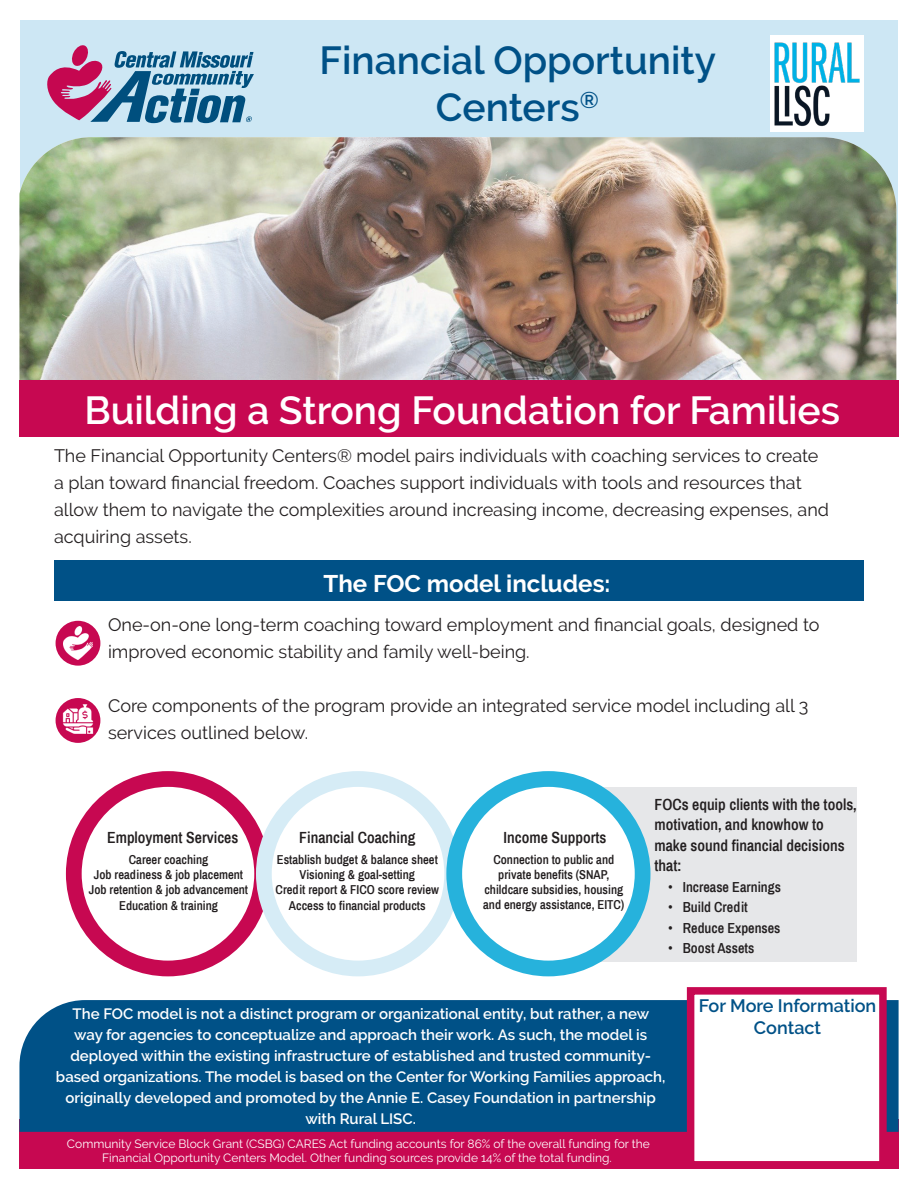
<style>
.page{position:relative;width:918px;height:1188px;background:#fff}
.page>*{position:absolute;margin:0;border:0;box-sizing:border-box;transform-origin:0 0}
.t1{font:600 39px "Raleway";color:#fff}
.t2{font:600 39px "Raleway";color:#005187}
.t3{font:700 24px "Raleway";color:#fff}
.t4{font:18px/27px "Raleway";color:#231f20}
.t5{font:600 18px/21.6px "Raleway";color:#005187;text-align:center}
.t6{font:600 15.75px/20.4px "Archivo Narrow";color:#231f20}
.t7{font:600 15px/21px "Raleway";color:#fff;text-align:center}
.t8{font:600 14.1px "Archivo Narrow";color:#231f20}
.t9{font:600 12.6px/15.1px "Archivo Narrow";color:#231f20;text-align:center}
.t10{font:12px/14.4px "Raleway";color:#fff;text-align:center}
</style>
<div class="page">
<div style="left:19px;top:1119px;width:880px;height:50px;background:#c70851"></div>
<div style="left:20px;top:20px;width:878px;height:284px;background:#cde7f4"></div>
<div style="left:19px;top:1000px;width:880px;height:132px;background:#005187"></div>
<svg style="left:47px;top:45px;width:207px;height:78px"></svg>
<img style="left:19px;top:137px;width:877px;height:243px">
<div style="left:19px;top:380px;width:880px;height:56px;background:#c70851"></div>
<div style="left:56px;top:621px;width:44px;height:45px;background:#c70851;border-radius:50%"></div>
<img style="left:64px;top:627px;width:28px;height:33px">
<div style="left:56px;top:698px;width:44px;height:45px;background:#c70851;border-radius:50%"></div>
<img style="left:59px;top:702px;width:38px;height:32px">
<div style="left:54px;top:560px;width:810px;height:41px;background:#005187"></div>
<div style="left:599px;top:787px;width:257px;height:174px;background:#e6e7e9"></div>
<div style="left:66px;top:771px;width:204px;height:205px;border:16px solid #c70851;border-radius:50%"></div>
<div style="left:256px;top:771px;width:204px;height:205px;border:16px solid #d6ecf6;border-radius:50%"></div>
<div style="left:454px;top:779px;width:189px;height:189px;background:#fff;border-radius:50%"></div>
<div style="left:446px;top:771px;width:204px;height:205px;border:16px solid #26b2dc;border-radius:50%"></div>
<div style="left:687px;top:987px;width:200px;height:182px;background:#fff;border:8px solid #c70851"></div>
<img style="left:770px;top:35px;width:94px;height:97px">
<p class="t2" style="left:319px;top:38px;width:398px">Financial Opportunity</p>
<p class="t2" style="left:436px;top:85px;width:164px">Centers<sup>®</sup></p>
<p class="t1" style="left:84px;top:388px;width:757px">Building a Strong Foundation for Families</p>
<p class="t4" style="left:54px;top:442px;width:766px">The Financial Opportunity Centers® model pairs individuals with coaching services to create</p>
<p class="t4" style="left:54px;top:469px;width:749px">a plan toward financial freedom. Coaches support individuals with tools and resources that</p>
<p class="t4" style="left:54px;top:496px;width:777px">allow them to navigate the complexities around increasing income, decreasing expenses, and acquiring assets.</p>
<p class="t3" style="left:324px;top:569px;width:288px">The FOC model includes:</p>
<p class="t4" style="left:108px;top:612px;width:713px">One-on-one long-term coaching toward employment and financial goals, designed to improved economic stability and family well-being.</p>
<p class="t4" style="left:108px;top:693px;width:702px">Core components of the program provide an integrated service model including all 3 services outlined below.</p>
<p class="t6" style="left:107px;top:827px;width:133px">Employment Services</p>
<p class="t9" style="left:129px;top:852px;width:81px">Career coaching</p>
<p class="t9" style="left:94px;top:867px;width:151px">Job readiness &amp; job placement</p>
<p class="t9" style="left:89px;top:882px;width:161px">Job retention &amp; job advancement</p>
<p class="t9" style="left:119px;top:897px;width:100px">Education &amp; training</p>
<p class="t6" style="left:299px;top:827px;width:118px">Financial Coaching</p>
<p class="t9" style="left:277px;top:852px;width:163px">Establish budget &amp; balance sheet</p>
<p class="t9" style="left:300px;top:867px;width:117px">Visioning &amp; goal-setting</p>
<p class="t9" style="left:276px;top:882px;width:165px">Credit report &amp; FICO score review</p>
<p class="t9" style="left:289px;top:897px;width:138px">Access to financial products</p>
<p class="t6" style="left:504px;top:827px;width:104px">Income Supports</p>
<p class="t9" style="left:483px;top:852px;width:143px">Connection to public and private benefits (SNAP, childcare subsidies, housing and energy assistance, EITC)</p>
<p class="t6" style="left:654px;top:794px;width:204px">FOCs equip clients with the tools, motivation, and knowhow to make sound financial decisions that:</p>
<p class="t8" style="left:669px;top:877px;width:114px">• Increase Earnings</p>
<p class="t8" style="left:669px;top:898px;width:81px">• Build Credit</p>
<p class="t8" style="left:669px;top:918px;width:113px">• Reduce Expenses</p>
<p class="t8" style="left:669px;top:938px;width:87px">• Boost Assets</p>
<p class="t7" style="left:56px;top:1004px;width:611px">The FOC model is not a distinct program or organizational entity, but rather, a new<br>way for agencies to conceptualize and approach their work. As such, the model is deployed within the existing infrastructure of established and trusted community&shy;based organizations. The model is based on the Center for Working Families approach, originally developed and promoted by the Annie E. Casey Foundation in partnership with Rural LISC.</p>
<p class="t10" style="left:67px;top:1136px;width:584px">Community Service Block Grant (CSBG) CARES Act funding accounts for 86% of the overall funding for the<br>Financial Opportunity Centers Model. Other funding sources provide 14% of the total funding.</p>
<p class="t5" style="left:699px;top:995px;width:179px">For More Information<br>Contact</p>
</div>
